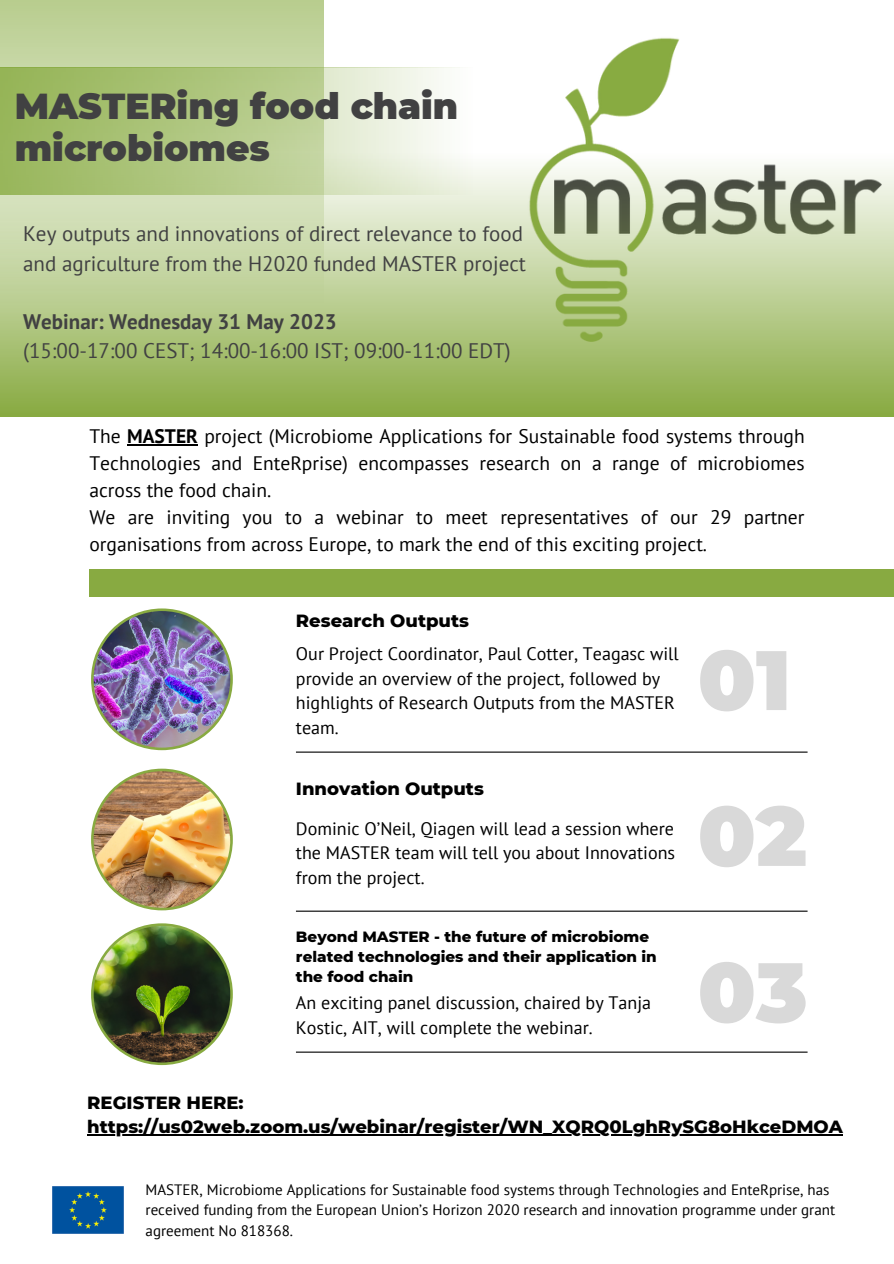
<style>
.page{position:relative;width:894px;height:1264px;background:#fff}
.page>*{position:absolute;margin:0;border:0;box-sizing:border-box;transform-origin:0 0}
.t1{font:900 84.15px "Montserrat";color:#d9d9d9}
.t2{font:900 36px/41.7px "Montserrat";color:#414142}
.t3{font:21px/29.2px "PT Sans";color:#414142}
.t4{font:700 21px "PT Sans";color:#414142}
.t5{font:19.5px/27px "PT Sans";color:#000;text-align:justify}
.t6{font:18px/24.8px "PT Sans";color:#000}
.t7{font:800 18px/24.8px "Montserrat";color:#000}
.t8{font:800 15.15px/20.2px "Montserrat";color:#000}
.t9{font:15px/20.2px "PT Sans";color:#000}
.s1{font-weight:700}
</style>
<div class="page">
<img style="left:565px;top:37px;width:115px;height:82px">
<svg style="left:0;top:119px;width:893px;height:297px;background:#b6c990"></svg>
<svg style="left:0;top:0;width:323px;height:368px;background:#bed198"></svg>
<svg style="left:0;top:68px;width:519px;height:126px;background:#c5d6a3"></svg>
<img style="left:52px;top:1186px;width:71px;height:47px">
<hr style="left:127px;top:444px;width:71px;height:1px;background:#000">
<div style="left:89px;top:569px;width:804px;height:28px;background:#88aa41"></div>
<hr style="left:296px;top:910px;width:511px;height:1px;background:#000">
<hr style="left:296px;top:751px;width:511px;height:1px;background:#000">
<hr style="left:296px;top:1051px;width:511px;height:1px;background:#000">
<img style="left:91px;top:608px;width:142px;height:142px">
<img style="left:91px;top:768px;width:142px;height:142px">
<img style="left:91px;top:923px;width:142px;height:142px">
<hr style="left:87px;top:1134px;width:755px;height:1px;background:#000">
<p class="t2" style="left:15px;top:86px;width:445px">MASTERing food chain microbiomes</p>
<p class="t3" style="left:23px;top:219px;width:504px">Key outputs and innovations of direct relevance to food and agriculture from the H2020 funded MASTER project</p>
<p class="t4" style="left:23px;top:308px;width:315px">Webinar: Wednesday 31 May 2023</p>
<p class="t3" style="left:23px;top:336px;width:489px">(15:00-17:00 CEST; 14:00-16:00 IST; 09:00-11:00 EDT)</p>
<p class="t5" style="left:89px;top:422px;width:716px">The <span class="s1">MASTER</span> project (Microbiome Applications for Sustainable food systems through Technologies and EnteRprise) encompasses research on a range of microbiomes across the food chain.</p>
<p class="t5" style="left:89px;top:503px;width:716px">We are inviting you to a webinar to meet representatives of our 29 partner organisations from across Europe, to mark the end of this exciting project.</p>
<p class="t7" style="left:296px;top:608px;width:174px">Research Outputs</p>
<p class="t6" style="left:296px;top:640px;width:384px">Our Project Coordinator, Paul Cotter, Teagasc will provide an overview of the project, followed by highlights of Research Outputs from the MASTER team.</p>
<p class="t7" style="left:296px;top:776px;width:189px">Innovation Outputs</p>
<p class="t6" style="left:296px;top:815px;width:380px;text-align:justify">Dominic O’Neil, Qiagen will lead a session where the MASTER team will tell you about Innovations from the project.</p>
<p class="t8" style="left:296px;top:926px;width:362px">Beyond MASTER - the future of microbiome related technologies and their application in the food chain</p>
<p class="t6" style="left:296px;top:989px;width:356px">An exciting panel discussion, chaired by Tanja<br>Kostic, AIT, will complete the webinar.</p>
<p class="t1" style="left:697px;top:628px;width:95px">01</p>
<p class="t1" style="left:697px;top:784px;width:111px">02</p>
<p class="t1" style="left:697px;top:940px;width:111px">03</p>
<p class="t7" style="left:87px;top:1089px;width:757px">REGISTER HERE: https://us02web.zoom.us/webinar/register/WN_XQRQ0LghRySG8oHkceDMOA</p>
<p class="t9" style="left:145px;top:1179px;width:691px">MASTER, Microbiome Applications for Sustainable food systems through Technologies and EnteRprise, has received funding from the European Union’s Horizon 2020 research and innovation programme under grant agreement No 818368.</p>
</div>
